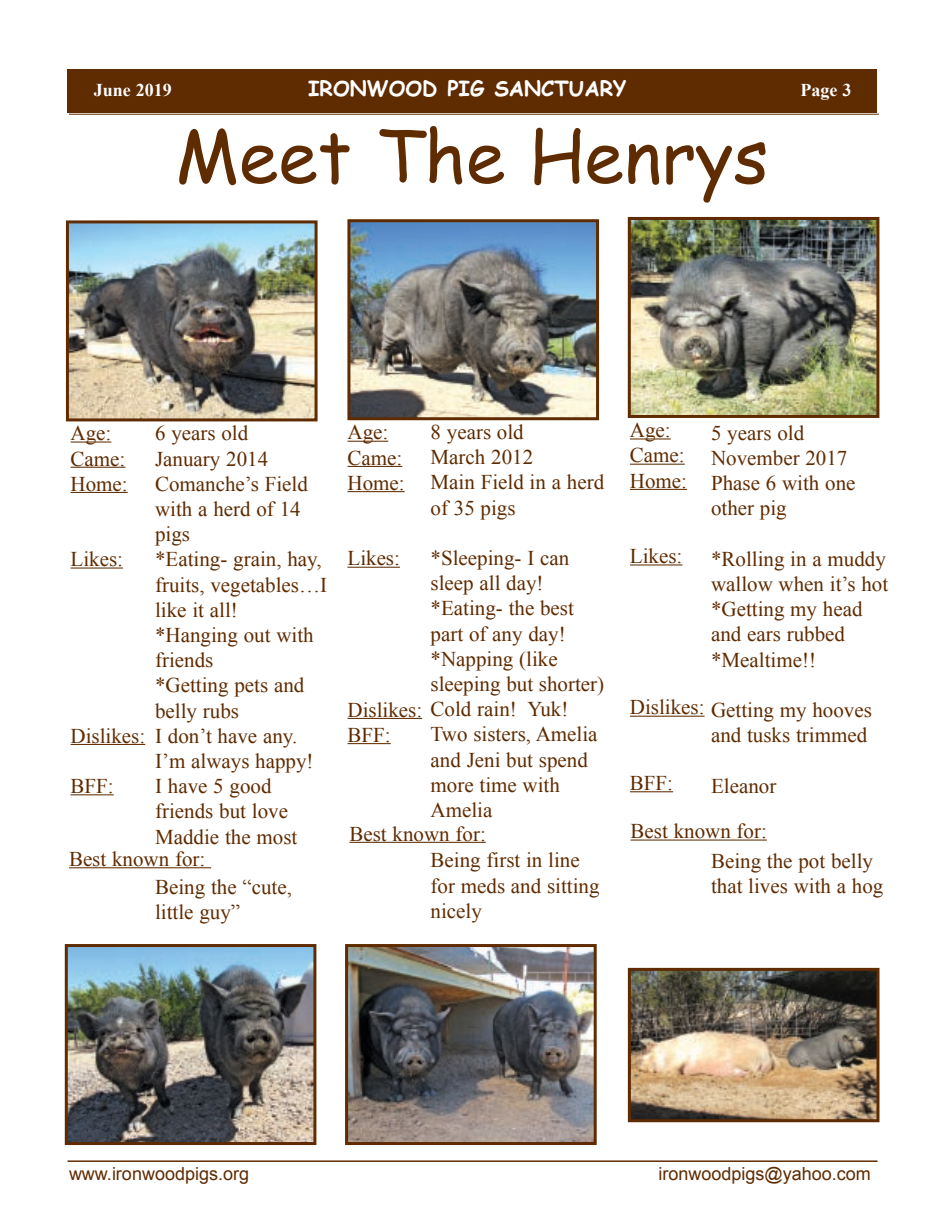
<style>
.page{position:relative;width:945px;height:1215px;background:#fff}
.page>*{position:absolute;margin:0;border:0;box-sizing:border-box;transform-origin:0 0}
.t1{font:72px "Comic Sans MS";color:#5f2b00}
.t2{font:21px/25.2px "Times New Roman";color:#5f2b00}
.t3{font:700 21px "Comic Sans MS";color:#fff}
.t4{font:18px "Arial";color:#5f2b00}
.t5{font:700 18px "Times New Roman";color:#fff}
</style>
<div class="page">
<hr style="left:71px;top:442px;width:40px;height:1px;background:#5f2b00">
<hr style="left:71px;top:467px;width:54px;height:1px;background:#5f2b00">
<hr style="left:71px;top:492px;width:57px;height:1px;background:#5f2b00">
<hr style="left:71px;top:568px;width:52px;height:1px;background:#5f2b00">
<hr style="left:71px;top:744px;width:74px;height:1px;background:#5f2b00">
<hr style="left:71px;top:794px;width:43px;height:1px;background:#5f2b00">
<hr style="left:69px;top:114px;width:810px;height:1px;background:#5f2b00">
<hr style="left:68px;top:1160px;width:810px;height:2px;background:#5f2b00">
<div style="left:68px;top:69px;width:810px;height:43px;background:#5f2b00"></div>
<img style="left:351px;top:223px;width:244px;height:193px">
<div style="left:347px;top:219px;width:252px;height:201px;border:3px solid #5f2b00"></div>
<img style="left:632px;top:972px;width:243px;height:146px">
<div style="left:628px;top:968px;width:251px;height:154px;border:3px solid #5f2b00"></div>
<img style="left:349px;top:948px;width:244px;height:193px">
<div style="left:345px;top:944px;width:252px;height:201px;border:3px solid #5f2b00"></div>
<img style="left:69px;top:948px;width:243px;height:193px">
<div style="left:65px;top:944px;width:251px;height:201px;border:3px solid #5f2b00"></div>
<img style="left:632px;top:221px;width:243px;height:193px">
<div style="left:628px;top:217px;width:251px;height:201px;border:3px solid #5f2b00"></div>
<img style="left:70px;top:224px;width:244px;height:193px">
<div style="left:66px;top:220px;width:252px;height:201px;border:3px solid #5f2b00"></div>
<hr style="left:630px;top:438px;width:41px;height:2px;background:#5f2b00">
<hr style="left:630px;top:464px;width:55px;height:1px;background:#5f2b00">
<hr style="left:630px;top:489px;width:57px;height:1px;background:#5f2b00">
<hr style="left:630px;top:564px;width:52px;height:2px;background:#5f2b00">
<hr style="left:630px;top:716px;width:75px;height:1px;background:#5f2b00">
<hr style="left:630px;top:791px;width:43px;height:1px;background:#5f2b00">
<hr style="left:69px;top:867px;width:142px;height:1px;background:#5f2b00">
<hr style="left:348px;top:441px;width:40px;height:1px;background:#5f2b00">
<hr style="left:348px;top:466px;width:54px;height:1px;background:#5f2b00">
<hr style="left:348px;top:491px;width:57px;height:1px;background:#5f2b00">
<hr style="left:348px;top:567px;width:52px;height:1px;background:#5f2b00">
<hr style="left:348px;top:718px;width:74px;height:1px;background:#5f2b00">
<hr style="left:348px;top:743px;width:43px;height:1px;background:#5f2b00">
<hr style="left:349px;top:842px;width:137px;height:1px;background:#5f2b00">
<hr style="left:631px;top:840px;width:136px;height:1px;background:#5f2b00">
<p class="t5" style="left:94px;top:78px;width:79px">June 2019</p>
<p class="t3" style="left:308px;top:73px;width:320px">IRONWOOD PIG SANCTUARY</p>
<p class="t5" style="left:801px;top:78px;width:52px">Page 3</p>
<h1 class="t1" style="left:175px;top:103px;width:595px">Meet The Henrys</h1>
<p class="t2" style="left:155px;top:420px;width:173px">6 years old<br>January 2014<br>Comanche’s Field with a herd of 14 pigs<br>*Eating- grain, hay, fruits, vegetables…I like it all!<br>*Hanging out with friends<br>*Getting pets and belly rubs<br>I don’t have any.<br>I’m always happy!<br>I have 5 good friends but love<br>Maddie the most</p>
<p class="t2" style="left:155px;top:874px;width:138px">Being the “cute, little guy”</p>
<p class="t2" style="left:71px;top:420px;width:59px">Age:<br>Came:<br>Home:</p>
<p class="t2" style="left:71px;top:546px;width:54px">Likes:</p>
<p class="t2" style="left:71px;top:723px;width:76px">Dislikes:</p>
<p class="t2" style="left:71px;top:773px;width:45px">BFF:</p>
<p class="t2" style="left:69px;top:846px;width:138px">Best known for:</p>
<p class="t2" style="left:630px;top:417px;width:59px">Age:<br>Came:<br>Home:</p>
<p class="t2" style="left:431px;top:419px;width:175px">8 years old<br>March 2012<br>Main Field in a herd of 35 pigs</p>
<p class="t2" style="left:431px;top:545px;width:140px">*Sleeping- I can</p>
<p class="t2" style="left:431px;top:570px;width:115px">sleep all day!</p>
<p class="t2" style="left:431px;top:596px;width:145px">*Eating- the best</p>
<p class="t2" style="left:431px;top:621px;width:137px">part of any day!</p>
<p class="t2" style="left:431px;top:646px;width:129px">*Napping (like</p>
<p class="t2" style="left:431px;top:671px;width:175px">sleeping but shorter)</p>
<p class="t2" style="left:348px;top:696px;width:222px">Dislikes: Cold rain! Yuk!</p>
<p class="t2" style="left:431px;top:722px;width:168px">Two sisters, Amelia</p>
<p class="t2" style="left:431px;top:747px;width:159px">and Jeni but spend</p>
<p class="t2" style="left:431px;top:772px;width:131px">more time with</p>
<p class="t2" style="left:431px;top:797px;width:63px">Amelia</p>
<p class="t2" style="left:431px;top:848px;width:170px">Being first in line for meds and sitting nicely</p>
<p class="t2" style="left:348px;top:420px;width:59px">Age:<br>Came:<br>Home:</p>
<p class="t2" style="left:711px;top:420px;width:146px">5 years old<br>November 2017<br>Phase 6 with one other pig</p>
<p class="t2" style="left:711px;top:546px;width:179px">*Rolling in a muddy wallow when it’s hot *Getting my head and ears rubbed *Mealtime!!</p>
<p class="t2" style="left:711px;top:697px;width:162px">Getting my hooves and tusks trimmed</p>
<p class="t2" style="left:711px;top:773px;width:67px">Eleanor</p>
<p class="t2" style="left:630px;top:543px;width:54px">Likes:</p>
<p class="t2" style="left:348px;top:546px;width:54px">Likes:</p>
<p class="t2" style="left:630px;top:694px;width:76px">Dislikes:</p>
<p class="t2" style="left:348px;top:722px;width:45px">BFF:</p>
<p class="t2" style="left:630px;top:770px;width:45px">BFF:</p>
<p class="t2" style="left:349px;top:821px;width:138px">Best known for:</p>
<p class="t2" style="left:631px;top:818px;width:138px">Best known for:</p>
<p class="t2" style="left:711px;top:848px;width:174px">Being the pot belly that lives with a hog</p>
<p class="t4" style="left:69px;top:1162px;width:182px">www.ironwoodpigs.org</p>
<p class="t4" style="left:658px;top:1162px;width:214px">ironwoodpigs@yahoo.com</p>
</div>
